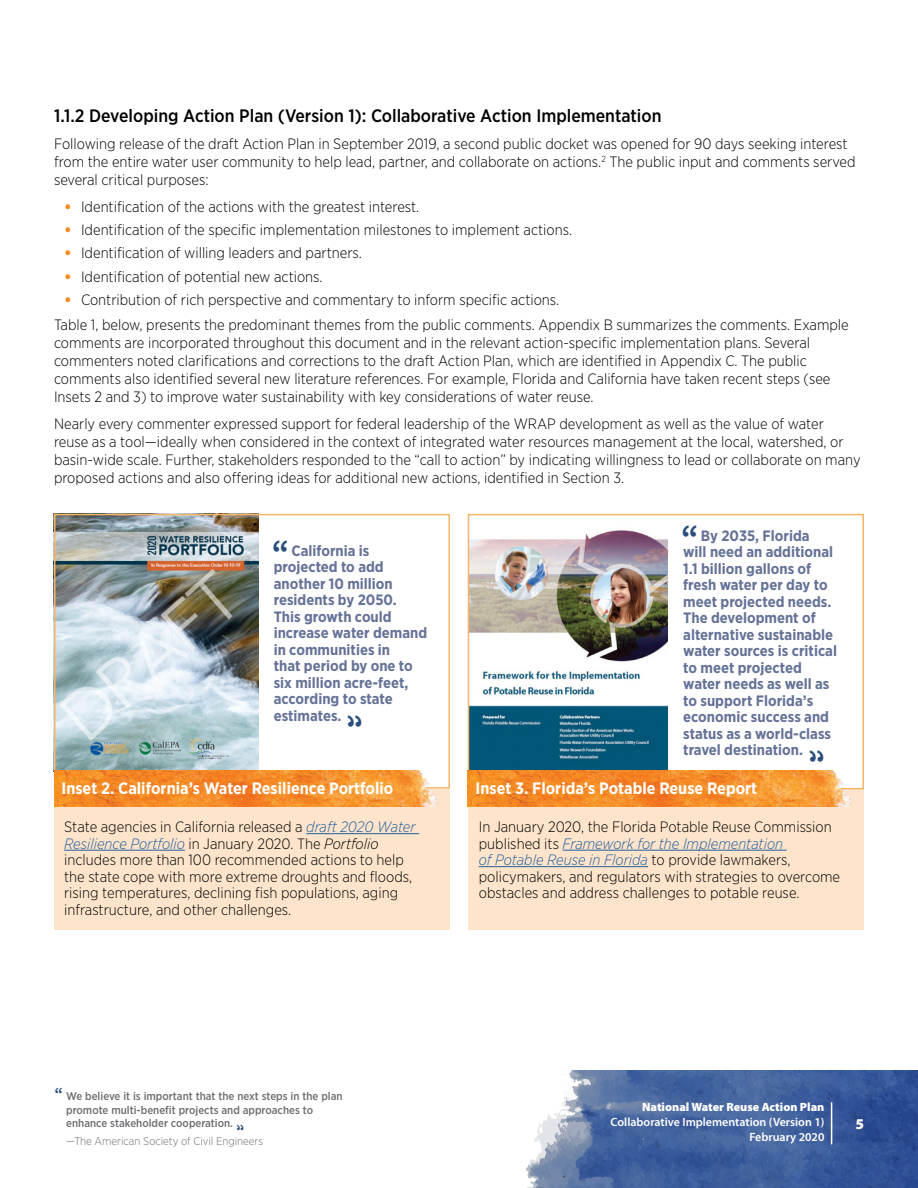
<style>
.page{position:relative;width:918px;height:1188px;background:#fff}
.page>*{position:absolute;margin:0;border:0;box-sizing:border-box;transform-origin:0 0}
.page_number{font:31.5px "Monaco";color:#2b4f7c}
.H4{font:500 18px "Gotham Narrow";color:#000}
.t1{font:700 16.5px "Gotham Narrow";color:#fff}
.body{font:300 15px/16.5px "Gotham Narrow";color:#000}
.t2{font:700 15px/16.5px "Gotham Narrow";color:#657297}
.t3{font:900 15px "Myriad Pro";color:#fff}
.page_number-2{font:15px "Monaco";color:#2b4f7c}
.t4{font:600 12px/15px "Myriad Pro";color:#fff;text-align:right}
.t5{font:900 12px "Myriad Pro";color:#fff}
.Quote-Right{font:500 11.25px/13.5px "Gotham Narrow";color:#6d6e71}
.Quote_name-Right{font:300 11.25px "Gotham Narrow";color:#6d6e71}
.s1{font-weight:900;color:#f78d22}
.s2{font-style:italic;color:#215e9e}
.s3{font-style:italic}
</style>
<div class="page">
<img style="left:526px;top:1070px;width:392px;height:118px">
<hr style="left:831px;top:1102px;width:1px;height:42px;background:#fff">
<div style="left:54px;top:789px;width:396px;height:141px;background:#fee4ca"></div>
<div style="left:468px;top:789px;width:396px;height:141px;background:#fee4ca"></div>
<img style="left:471px;top:530px;width:197px;height:240px">
<img style="left:57px;top:517px;width:201px;height:253px">
<div style="left:54px;top:514px;width:396px;height:275px;border:2px solid #f5b569"></div>
<div style="left:468px;top:514px;width:396px;height:275px;border:2px solid #f5b569"></div>
<img style="left:54px;top:770px;width:384px;height:37px">
<img style="left:468px;top:770px;width:384px;height:37px">
<hr style="left:306px;top:833px;width:113px;height:1px;background:#215e9e">
<hr style="left:64px;top:850px;width:121px;height:1px;background:#215e9e">
<hr style="left:563px;top:850px;width:224px;height:1px;background:#215e9e">
<hr style="left:479px;top:866px;width:169px;height:1px;background:#215e9e">
<p class="H4" style="left:54px;top:105px;width:609px">1.1.2 Developing Action Plan (Version 1): Collaborative Action Implementation</p>
<p class="body" style="left:54px;top:134px;width:803px;line-height:18px">Following release of the draft Action Plan in September 2019, a second public docket was opened for 90 days seeking interest from the entire water user community to help lead, partner, and collaborate on actions.<sup>2</sup> The public input and comments served several critical purposes:</p>
<p class="body" style="left:64px;top:198px;width:356px"><span class="s1">•</span> Identification of the actions with the greatest interest.</p>
<p class="body" style="left:64px;top:221px;width:509px"><span class="s1">•</span> Identification of the specific implementation milestones to implement actions.</p>
<p class="body" style="left:64px;top:245px;width:299px"><span class="s1">•</span> Identification of willing leaders and partners.</p>
<p class="body" style="left:64px;top:268px;width:260px"><span class="s1">•</span> Identification of potential new actions.</p>
<p class="body" style="left:64px;top:291px;width:496px"><span class="s1">•</span> Contribution of rich perspective and commentary to inform specific actions.</p>
<p class="body" style="left:54px;top:315px;width:796px;line-height:18px">Table 1, below, presents the predominant themes from the public comments. Appendix B summarizes the comments. Example comments are incorporated throughout this document and in the relevant action-specific implementation plans. Several commenters noted clarifications and corrections to the draft Action Plan, which are identified in Appendix C. The public comments also identified several new literature references. For example, Florida and California have taken recent steps (see Insets 2 and 3) to improve water sustainability with key considerations of water reuse.</p>
<p class="body" style="left:54px;top:414px;width:808px;line-height:18px">Nearly every commenter expressed support for federal leadership of the WRAP development as well as the value of water reuse as a tool—ideally when considered in the context of integrated water resources management at the local, watershed, or basin-wide scale. Further, stakeholders responded to the “call to action” by indicating willingness to lead or collaborate on many proposed actions and also offering ideas for additional new actions, identified in Section 3.</p>
<p class="page_number" style="left:271px;top:527px;width:20px">“</p>
<p class="t2" style="left:274px;top:542px;width:155px;text-indent:18px">California is projected to add another 10 million residents by 2050.<br>This growth could increase water demand in communities in<br>that period by one to six million acre-feet, according to state estimates.</p>
<p class="t1" style="left:62px;top:777px;width:333px">Inset 2. California’s Water Resilience Portfolio</p>
<p class="body" style="left:64px;top:818px;width:353px">State agencies in California released a <span class="s2">draft 2020 Water Resilience Portfolio</span> in January 2020. The <span class="s3">Portfolio </span>includes more than 100 recommended actions to help the state cope with more extreme droughts and floods, rising temperatures, declining fish populations, aging infrastructure, and other challenges.</p>
<p class="page_number" style="left:680px;top:512px;width:20px">“</p>
<p class="t2" style="left:683px;top:527px;width:155px;text-indent:18px">By 2035, Florida<br>will need an additional<br>1.1 billion gallons of fresh water per day to meet projected needs.<br>The development of alternative sustainable water sources is critical to meet projected water needs as well as to support Florida’s economic success and status as a world-class travel destination.</p>
<p class="t1" style="left:476px;top:777px;width:283px">Inset 3. Florida’s Potable Reuse Report</p>
<p class="body" style="left:479px;top:818px;width:363px">In January 2020, the Florida Potable Reuse Commission published its <span class="s2">Framework for the Implementation<br>of Potable Reuse in Florida</span> to provide lawmakers, policymakers, and regulators with strategies to overcome obstacles and address challenges to potable reuse.</p>
<p class="page_number-2" style="left:54px;top:1082px;width:10px">“</p>
<p class="Quote-Right" style="left:66px;top:1089px;width:278px">We believe it is important that the next steps in the plan promote multi-benefit projects and approaches to enhance stakeholder cooperation.</p>
<p class="Quote_name-Right" style="left:66px;top:1134px;width:199px">—The American Society of Civil Engineers</p>
<p class="t5" style="left:642px;top:1100px;width:184px">National Water Reuse Action Plan</p>
<p class="t4" style="left:611px;top:1115px;width:215px">Collaborative Implementation (Version 1)<br>February 2020</p>
<p class="t3" style="left:855px;top:1115px;width:10px">5</p>
</div>
